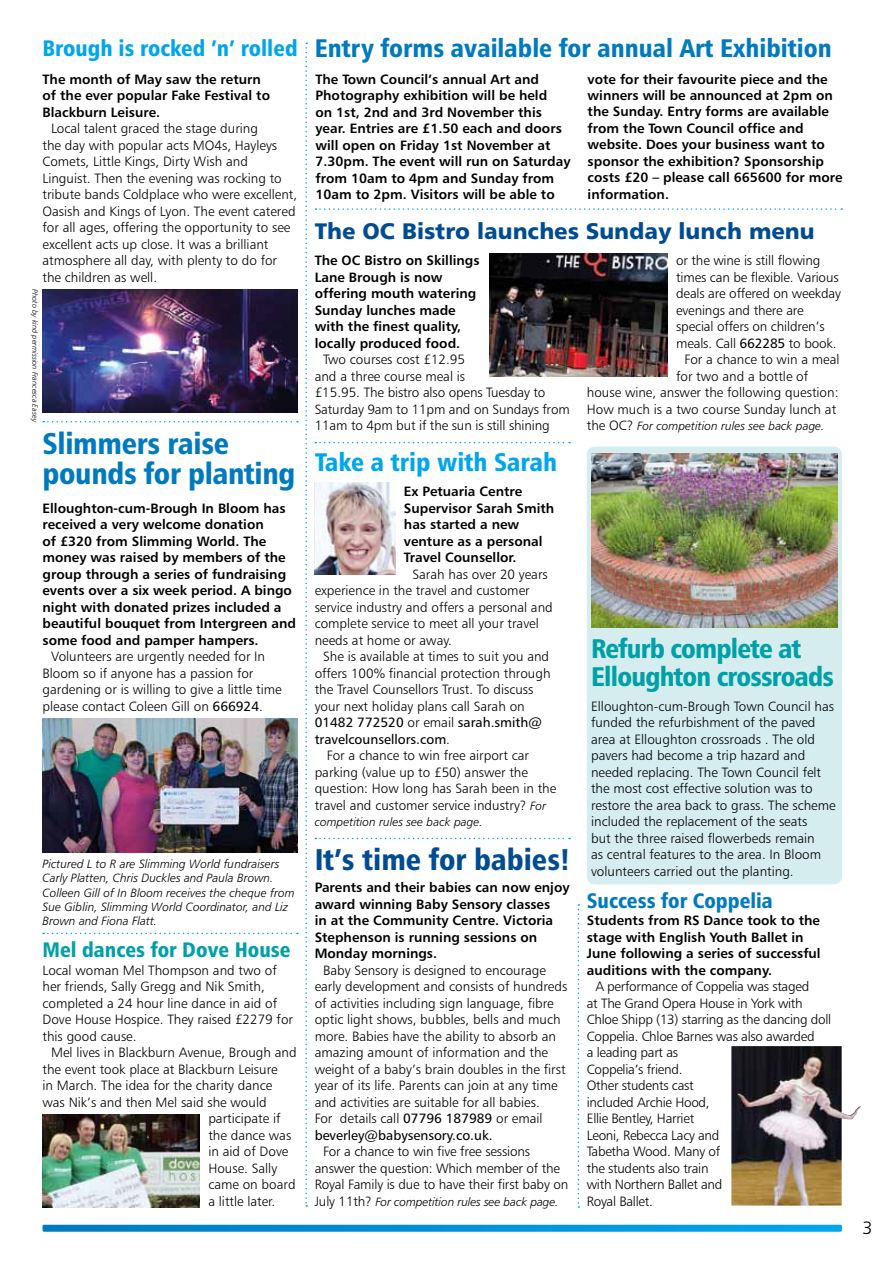
<style>
.page{position:relative;width:893px;height:1263px;background:#fff}
.page>*{position:absolute;margin:0;border:0;box-sizing:border-box;transform-origin:0 0}
.t1{font:30px/30px "Humanist 777 BT Black Condensed B";letter-spacing:-.01em;color:#007abf}
.t2{font:30px "Humanist 777 BT Black Condensed B";color:#004c92}
.t3{font:27px/28.5px "Humanist 777 BT Black Condensed B";letter-spacing:-.03em;color:#00a0a7}
.t4{font:25.5px "Humanist 777 BT Black Condensed B";color:#007abf}
.t5{font:25.5px "Humanist 777 BT Black Condensed B";color:#00a6eb}
.t6{font:22.5px "Humanist 777 BT Black B";color:#004c92}
.t7{font:22.5px "Humanist 777 BT Black Condensed B";color:#00a6eb}
.t8{font:21px "Humanist 777 BT Black Condensed B";color:#00a0a7}
.t9{font:21px "Humanist 777 BT Black Condensed B";color:#007abf}
.t10{font:18px "Humanist 777 BT Light B";color:#000}
.t11{font:13.5px/16.5px "Humanist 777 BT Light B";color:#000}
.t12{font:13.5px/16.5px "Humanist 777 BT Bold B";color:#000}
.t13{font:13.5px/16.5px "Humanist 777 BT Light B";letter-spacing:-.02em;color:#000}
.t14{font:13.5px/16.5px "Humanist 777 BT Roman B";color:#000}
.t15{font:12px/14.2px "Humanist 777 BT Light Italic B";color:#000}
.t16{font:7.5px "Humanist 777 BT Light Italic B";color:#000}
.s1{font-family:"Humanist 777 BT Roman B"}
.s2{font-family:"Humanist 777 BT Light B"}
.s3{font-family:"Humanist 777 BT Light Italic B";font-size:12px}
.s4{font-family:"Humanist 777 BT Light B";font-size:13.5px}
</style>
<div class="page">
<svg style="left:43px;top:1225px;width:799px;height:7px;background:#0994d6"></svg>
<div style="left:587px;top:446px;width:255px;height:438px;background:#d5edee;border-radius:9px"></div>
<img style="left:591px;top:453px;width:247px;height:175px">
<img style="left:43px;top:289px;width:255px;height:123px">
<img style="left:315px;top:483px;width:80px;height:91px">
<img style="left:43px;top:719px;width:255px;height:134px">
<img style="left:489px;top:253px;width:179px;height:123px">
<img style="left:43px;top:1114px;width:157px;height:94px">
<img style="left:731px;top:1046px;width:130px;height:159px">
<svg style="left:305px;top:43px;width:2px;height:1164px"></svg>
<svg style="left:578px;top:904px;width:1px;height:304px"></svg>
<svg style="left:43px;top:421px;width:255px;height:1px"></svg>
<svg style="left:315px;top:208px;width:527px;height:2px"></svg>
<svg style="left:315px;top:442px;width:255px;height:1px"></svg>
<svg style="left:43px;top:933px;width:255px;height:1px"></svg>
<svg style="left:315px;top:838px;width:255px;height:1px"></svg>
<h3 class="t7" style="left:43px;top:34px;width:257px">Brough is rocked ’n’ rolled</h3>
<p class="t12" style="left:43px;top:70px;width:229px">The month of May saw the return of the ever popular Fake Festival to<br>Blackburn Leisure.</p>
<p class="t11" style="left:43px;top:120px;width:256px;text-indent:9px">Local talent graced the stage during<br>the day with popular acts MO4s, Hayleys Comets, Little Kings, Dirty Wish and Linguist. Then the evening was rocking to tribute bands Coldplace who were excellent, Oasish and Kings of Lyon. The event catered for all ages, offering the opportunity to see excellent acts up close. It was a brilliant atmosphere all day, with plenty to do for the children as well.</p>
<p class="t16" style="left:40px;top:289px;width:135px;rotate:90deg">Photo by kind permission Francesca Easey</p>
<h1 class="t1" style="left:43px;top:427px;width:254px">Slimmers raise pounds for planting</h1>
<p class="t12" style="left:43px;top:499px;width:255px">Elloughton-cum-Brough In Bloom has received a very welcome donation<br>of £320 from Slimming World. The money was raised by members of the group through a series of fundraising events over a six week period. A bingo night with donated prizes included a beautiful bouquet from Intergreen and some food and pamper hampers.</p>
<p class="t11" style="left:43px;top:648px;width:241px;text-indent:9px">Volunteers are urgently needed for In Bloom so if anyone has a passion for gardening or is willing to give a little time please contact Coleen Gill on <span class="s1">666924</span>.</p>
<p class="t15" style="left:43px;top:857px;width:254px">Pictured L to R are Slimming World fundraisers Carly Platten, Chris Duckles and Paula Brown.<br>Colleen Gill of In Bloom receives the cheque from Sue Giblin, Slimming World Coordinator, and Liz Brown and Fiona Flatt.</p>
<h3 class="t8" style="left:43px;top:936px;width:250px">Mel dances for Dove House</h3>
<p class="t11" style="left:43px;top:961px;width:252px">Local woman Mel Thompson and two of her friends, Sally Gregg and Nik Smith, completed a 24 hour line dance in aid of Dove House Hospice. They raised £2279 for this good cause.</p>
<p class="t11" style="left:51px;top:1044px;width:247px">Mel lives in Blackburn Avenue, Brough and</p>
<p class="t11" style="left:43px;top:1060px;width:237px">the event took place at Blackburn Leisure</p>
<p class="t11" style="left:43px;top:1077px;width:231px">in March. The idea for the charity dance</p>
<p class="t11" style="left:43px;top:1093px;width:226px">was Nik’s and then Mel said she would</p>
<p class="t11" style="left:208px;top:1110px;width:74px">participate if</p>
<p class="t11" style="left:208px;top:1126px;width:84px">the dance was</p>
<p class="t11" style="left:208px;top:1143px;width:82px">in aid of Dove</p>
<p class="t11" style="left:208px;top:1159px;width:70px">House. Sally</p>
<p class="t11" style="left:208px;top:1176px;width:89px">came on board</p>
<p class="t11" style="left:208px;top:1192px;width:68px">a little later.</p>
<h3 class="t4" style="left:315px;top:32px;width:519px">Entry forms available for annual Art Exhibition</h3>
<p class="t12" style="left:315px;top:70px;width:257px">The Town Council’s annual Art and Photography exhibition will be held<br>on 1st, 2nd and 3rd November this year. Entries are £1.50 each and doors will open on Friday 1st November at 7.30pm. The event will run on Saturday from 10am to 4pm and Sunday from 10am to 2pm. Visitors will be able to</p>
<p class="t12" style="left:588px;top:70px;width:257px">vote for their favourite piece and the winners will be announced at 2pm on the Sunday. Entry forms are available from the Town Council office and website. Does your business want to sponsor the exhibition? Sponsorship costs £20 – please call 665600 for more information.</p>
<h3 class="t6" style="left:315px;top:217px;width:502px">The OC Bistro launches Sunday lunch menu</h3>
<p class="t12" style="left:315px;top:252px;width:166px">The OC Bistro on Skillings<br>Lane Brough is now offering mouth watering<br>Sunday lunches made with the finest quality, locally produced food.</p>
<p class="t11" style="left:315px;top:351px;width:257px;text-indent:9px">Two courses cost £12.95<br>and a three course meal is<br>£15.95. The bistro also opens Tuesday to Saturday 9am to 11pm and on Sundays from 11am to 4pm but if the sun is still shining</p>
<h3 class="t5" style="left:315px;top:446px;width:244px">Take a trip with Sarah</h3>
<p class="t12" style="left:404px;top:483px;width:152px">Ex Petuaria Centre<br>Supervisor Sarah Smith has started a new venture as a personal<br>Travel Counsellor.</p>
<p class="t11" style="left:315px;top:565px;width:240px;text-indent:98px">Sarah has over 20 years experience in the travel and customer service industry and offers a personal and complete service to meet all your travel needs at home or away.</p>
<p class="t11" style="left:315px;top:648px;width:237px;text-indent:9px">She is available at times to suit you and offers 100% financial protection through the Travel Counsellors Trust. To discuss your next holiday plans call Sarah on</p>
<p class="t14" style="left:315px;top:714px;width:229px">01482 772520 <span class="s2">or email</span> sarah.smith@ travelcounsellors.com<span class="s2">.</span></p>
<p class="t11" style="left:315px;top:747px;width:243px;text-indent:12px">For a chance to win free airport car parking (value up to £50) answer the question: How long has Sarah been in the travel and customer service industry? <span class="s3">For</span></p>
<p class="t15" style="left:315px;top:815px;width:170px">competition rules see back page.</p>
<h1 class="t2" style="left:315px;top:841px;width:257px">It’s time for babies!</h1>
<p class="t12" style="left:315px;top:879px;width:256px">Parents and their babies can now enjoy award winning Baby Sensory classes<br>in at the Community Centre. Victoria<br>Stephenson is running sessions on<br>Monday mornings.</p>
<p class="t11" style="left:315px;top:961px;width:254px;text-indent:9px">Baby Sensory is designed to encourage early development and consists of hundreds of activities including sign language, fibre optic light shows, bubbles, bells and much more. Babies have the ability to absorb an amazing amount of information and the weight of a baby’s brain doubles in the first year of its life. Parents can join at any time and activities are suitable for all babies.<br>For details call <span class="s1">07796 187989</span> or email</p>
<p class="t14" style="left:315px;top:1126px;width:180px">beverley@babysensory.co.uk.</p>
<p class="t11" style="left:315px;top:1143px;width:255px;text-indent:9px">For a chance to win five free sessions answer the question: Which member of the<br>Royal Family is due to have their first baby on</p>
<p class="t15" style="left:315px;top:1194px;width:245px"><span class="s4">July 11th?</span> For competition rules see back page.</p>
<p class="t11" style="left:676px;top:252px;width:146px">or the wine is still flowing</p>
<p class="t11" style="left:676px;top:268px;width:164px">times can be flexible. Various</p>
<p class="t11" style="left:676px;top:285px;width:166px">deals are offered on weekday</p>
<p class="t11" style="left:676px;top:301px;width:129px">evenings and there are</p>
<p class="t11" style="left:676px;top:318px;width:150px">special offers on children’s</p>
<p class="t11" style="left:676px;top:334px;width:162px">meals. Call <span class="s1">662285</span> to book.</p>
<p class="t11" style="left:685px;top:351px;width:156px">For a chance to win a meal</p>
<p class="t11" style="left:676px;top:367px;width:134px">for two and a bottle of</p>
<p class="t11" style="left:587px;top:384px;width:253px">house wine, answer the following question:</p>
<p class="t11" style="left:587px;top:400px;width:251px">How much is a two course Sunday lunch at</p>
<p class="t15" style="left:587px;top:419px;width:239px"><span class="s4">the OC?</span> For competition rules see back page.</p>
<h2 class="t3" style="left:591px;top:633px;width:244px">Refurb complete at<br>Elloughton crossroads</h2>
<p class="t11" style="left:591px;top:697px;width:246px">Elloughton-cum-Brough Town Council has funded the refurbishment of the paved area at Elloughton crossroads . The old pavers had become a trip hazard and needed replacing. The Town Council felt the most cost effective solution was to restore the area back to grass. The scheme included the replacement of the seats<br>but the three raised flowerbeds remain<br>as central features to the area. In Bloom volunteers carried out the planting.</p>
<h3 class="t9" style="left:587px;top:887px;width:188px">Success for Coppelia</h3>
<p class="t12" style="left:587px;top:912px;width:235px">Students from RS Dance took to the stage with English Youth Ballet in June following a series of successful auditions with the company.</p>
<p class="t13" style="left:587px;top:978px;width:246px;text-indent:9px">A performance of Coppelia was staged<br>at The Grand Opera House in York with<br>Chloe Shipp (13) starring as the dancing doll<br>Coppelia. Chloe Barnes was also awarded<br>a leading part as<br>Coppelia’s friend.<br>Other students cast<br>included Archie Hood,<br>Ellie Bentley, Harriet<br>Leoni, Rebecca Lacy and<br>Tabetha Wood. Many of<br>the students also train<br>with Northern Ballet and<br>Royal Ballet.</p>
<h3 class="t10" style="left:862px;top:1217px;width:12px">3</h3>
</div>
